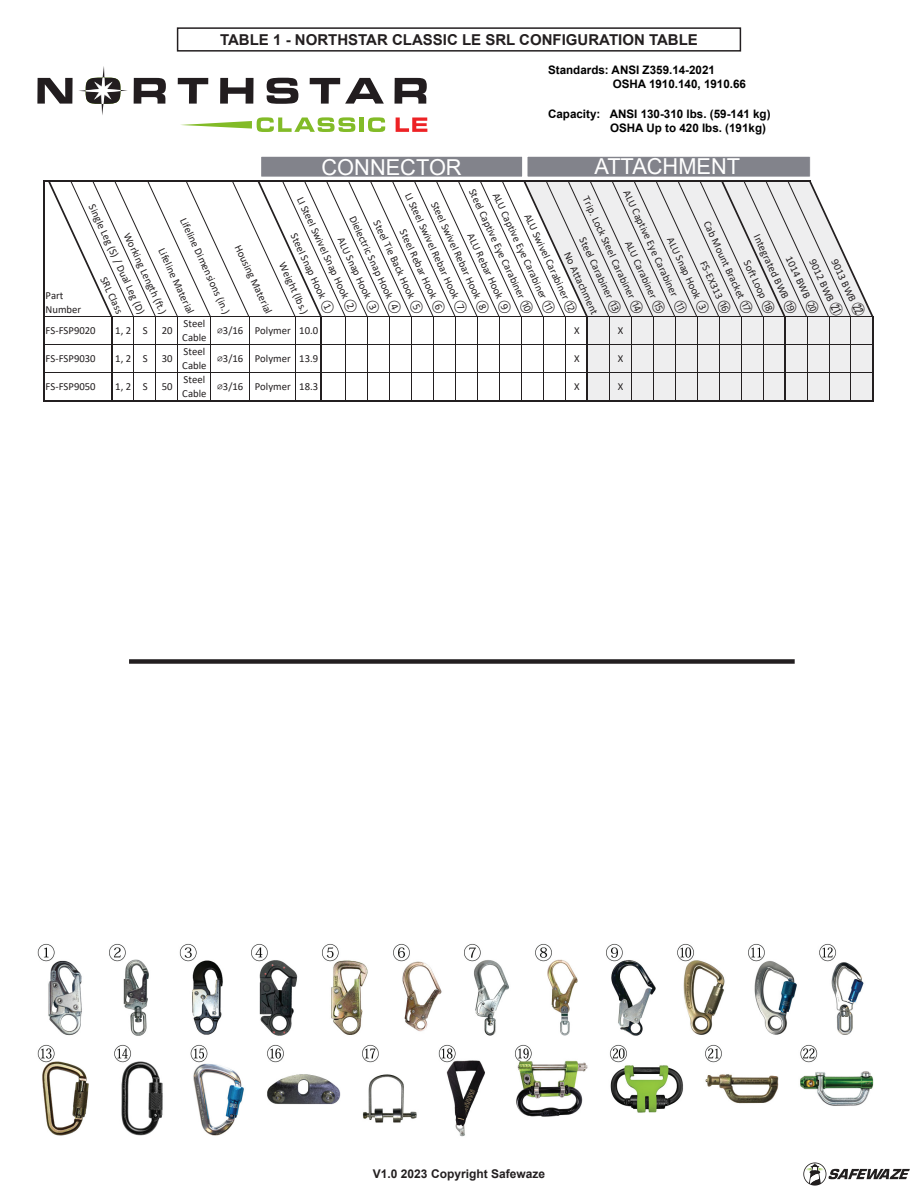
<style>
.page{position:relative;width:918px;height:1188px;background:#fff}
.page>*{position:absolute;margin:0;border:0;box-sizing:border-box;transform-origin:0 0}
.t1{font:21.9px "Arial";color:#fff}
.t2{font:700 15px "Arial";color:#231f20}
.t3{font:700 12px "Arial";color:#231f20}
.t4{font:700 11.7px/14.1px "Arial";color:#000}
.t5{font:10.8px/14px "Calibri";color:#231f20}
.t6{font:10.65px "Calibri";color:#231f20}
.s1{font-family:"MS UI Gothic";font-size:13.2px}
.s2{font-family:"Cambria"}
</style>
<div class="page">
<hr style="left:43px;top:180px;width:2px;height:137px;background:#231f20">
<hr style="left:45px;top:180px;width:67px;height:2px;background:#231f20">
<svg style="left:48px;top:180px;width:826px;height:136px"></svg>
<div style="left:587px;top:316px;width:286px;height:85px;background:#eeeeef"></div>
<hr style="left:45px;top:316px;width:66px;height:1px;background:#231f20">
<hr style="left:113px;top:316px;width:208px;height:1px;background:#231f20">
<hr style="left:322px;top:316px;width:264px;height:1px;background:#231f20">
<hr style="left:588px;top:316px;width:196px;height:1px;background:#231f20">
<hr style="left:45px;top:344px;width:66px;height:1px;background:#231f20">
<hr style="left:113px;top:344px;width:208px;height:1px;background:#231f20">
<hr style="left:322px;top:344px;width:264px;height:1px;background:#231f20">
<hr style="left:588px;top:344px;width:196px;height:1px;background:#231f20">
<hr style="left:45px;top:372px;width:66px;height:1px;background:#231f20">
<hr style="left:113px;top:372px;width:208px;height:1px;background:#231f20">
<hr style="left:322px;top:372px;width:264px;height:1px;background:#231f20">
<hr style="left:588px;top:372px;width:196px;height:1px;background:#231f20">
<hr style="left:43px;top:316px;width:2px;height:86px;background:#231f20">
<hr style="left:111px;top:316px;width:2px;height:86px;background:#231f20">
<hr style="left:133px;top:317px;width:1px;height:83px;background:#231f20">
<hr style="left:155px;top:317px;width:1px;height:83px;background:#231f20">
<hr style="left:177px;top:317px;width:1px;height:83px;background:#231f20">
<hr style="left:210px;top:317px;width:1px;height:83px;background:#231f20">
<hr style="left:249px;top:317px;width:1px;height:83px;background:#231f20">
<hr style="left:295px;top:317px;width:1px;height:83px;background:#231f20">
<hr style="left:321px;top:316px;width:1px;height:86px;background:#231f20">
<hr style="left:345px;top:317px;width:1px;height:83px;background:#231f20">
<hr style="left:367px;top:317px;width:1px;height:83px;background:#231f20">
<hr style="left:389px;top:317px;width:1px;height:83px;background:#231f20">
<hr style="left:411px;top:317px;width:1px;height:83px;background:#231f20">
<hr style="left:433px;top:317px;width:1px;height:83px;background:#231f20">
<hr style="left:455px;top:317px;width:1px;height:83px;background:#231f20">
<hr style="left:477px;top:317px;width:1px;height:83px;background:#231f20">
<hr style="left:499px;top:317px;width:1px;height:83px;background:#231f20">
<hr style="left:521px;top:317px;width:1px;height:83px;background:#231f20">
<hr style="left:543px;top:317px;width:1px;height:83px;background:#231f20">
<hr style="left:565px;top:317px;width:1px;height:83px;background:#231f20">
<hr style="left:586px;top:316px;width:2px;height:86px;background:#231f20">
<hr style="left:609px;top:317px;width:1px;height:83px;background:#231f20">
<hr style="left:631px;top:317px;width:1px;height:83px;background:#231f20">
<hr style="left:653px;top:317px;width:1px;height:83px;background:#231f20">
<hr style="left:675px;top:317px;width:1px;height:83px;background:#231f20">
<hr style="left:697px;top:317px;width:1px;height:83px;background:#231f20">
<hr style="left:719px;top:317px;width:1px;height:83px;background:#231f20">
<hr style="left:741px;top:317px;width:1px;height:83px;background:#231f20">
<hr style="left:763px;top:317px;width:1px;height:83px;background:#231f20">
<hr style="left:784px;top:316px;width:2px;height:86px;background:#231f20">
<hr style="left:807px;top:317px;width:1px;height:83px;background:#231f20">
<hr style="left:829px;top:317px;width:1px;height:83px;background:#231f20">
<hr style="left:851px;top:317px;width:1px;height:83px;background:#231f20">
<hr style="left:872px;top:316px;width:2px;height:86px;background:#231f20">
<hr style="left:786px;top:316px;width:86px;height:1px;background:#231f20">
<hr style="left:786px;top:344px;width:86px;height:1px;background:#231f20">
<hr style="left:786px;top:372px;width:86px;height:1px;background:#231f20">
<hr style="left:45px;top:400px;width:829px;height:2px;background:#231f20">
<div style="left:261px;top:156px;width:262px;height:21px;background:#82838b"></div>
<div style="left:260px;top:156px;width:263px;height:22px;border:1px solid #fff"></div>
<div style="left:527px;top:156px;width:283px;height:21px;background:#82838b"></div>
<div style="left:527px;top:156px;width:284px;height:22px;border:1px solid #fff"></div>
<svg style="left:37px;top:66px;width:90px;height:49px"></svg>
<svg style="left:134px;top:78px;width:32px;height:26px"></svg>
<svg style="left:178px;top:78px;width:30px;height:26px"></svg>
<svg style="left:220px;top:78px;width:34px;height:26px"></svg>
<svg style="left:267px;top:78px;width:31px;height:26px"></svg>
<svg style="left:310px;top:78px;width:74px;height:26px"></svg>
<svg style="left:395px;top:78px;width:32px;height:26px"></svg>
<hr style="left:360px;top:118px;width:4px;height:14px;background:#82bb27">
<svg style="left:368px;top:117px;width:17px;height:15px"></svg>
<svg style="left:396px;top:118px;width:31px;height:14px"></svg>
<svg style="left:180px;top:117px;width:175px;height:15px"></svg>
<img style="left:37px;top:943px;width:837px;height:194px">
<svg style="left:803px;top:1163px;width:107px;height:23px"></svg>
<div style="left:129px;top:659px;width:666px;height:5px;background:#231f20"></div>
<div style="left:177px;top:27px;width:564px;height:25px;border:2px solid #231f20"></div>
<p class="t2" style="left:220px;top:29px;width:479px">TABLE 1 - NORTHSTAR CLASSIC LE SRL CONFIGURATION TABLE</p>
<p class="t4" style="left:613px;top:63px;width:135px;text-indent:-65px">Standards: ANSI Z359.14-2021<br>OSHA 1910.140, 1910.66</p>
<p class="t4" style="left:610px;top:107px;width:162px;text-indent:-62px">Capacity: ANSI 130-310 lbs. (59-141 kg)<br>OSHA Up to 420 lbs. (191kg)</p>
<p class="t1" style="left:322px;top:152px;width:142px">CONNECTOR</p>
<p class="t1" style="left:594px;top:152px;width:147px">ATTACHMENT</p>
<p class="t6" style="left:479px;top:186px;width:138px;rotate:65deg">Steel Captive Eye Carabiner ⑩</p>
<p class="t6" style="left:633px;top:188px;width:136px;rotate:65deg">ALU Captive Eye Carabiner ⑪</p>
<p class="t6" style="left:502px;top:190px;width:134px;rotate:65deg">ALU Captive Eye Carabiner ⑪</p>
<p class="t6" style="left:414px;top:190px;width:133px;rotate:65deg">LI Steel Swivel Rebar Hook ⑦</p>
<p class="t6" style="left:592px;top:194px;width:129px;rotate:65deg">Trip. Lock Steel Carabiner ⑭</p>
<p class="t6" style="left:307px;top:194px;width:129px;rotate:65deg">LI Steel Swivel Snap Hook ②</p>
<p class="t6" style="left:441px;top:199px;width:124px;rotate:65deg">Steel Swivel Rebar Hook ⑧</p>
<p class="t6" style="left:98px;top:202px;width:121px;rotate:65deg">Single Leg (S) / Dual Leg (D)</p>
<p class="t6" style="left:534px;top:211px;width:111px;rotate:65deg">ALU Swivel Carabiner ⑫</p>
<p class="t6" style="left:359px;top:213px;width:108px;rotate:65deg">Dielectric Snap Hook ④</p>
<p class="t6" style="left:190px;top:215px;width:106px;rotate:65deg">Lifeline Dimensions (in.)</p>
<p class="t6" style="left:383px;top:217px;width:104px;rotate:65deg">Steel Tie Back Hook ⑤</p>
<p class="t6" style="left:713px;top:219px;width:102px;rotate:65deg">Cab Mount Bracket ⑰</p>
<p class="t6" style="left:409px;top:227px;width:93px;rotate:65deg">Steel Rebar Hook ⑥</p>
<p class="t6" style="left:133px;top:230px;width:89px;rotate:65deg">Working Length (ft.)</p>
<p class="t6" style="left:477px;top:231px;width:89px;rotate:65deg">ALU Rebar Hook ⑨</p>
<p class="t6" style="left:300px;top:231px;width:89px;rotate:65deg">Steel Snap Hook ①</p>
<p class="t6" style="left:763px;top:232px;width:88px;rotate:65deg">Integrated BWB ⑲</p>
<p class="t6" style="left:677px;top:234px;width:85px;rotate:65deg">ALU Snap Hook ③</p>
<p class="t6" style="left:347px;top:234px;width:85px;rotate:65deg">ALU Snap Hook ③</p>
<p class="t6" style="left:589px;top:235px;width:85px;rotate:65deg">Steel Carabiner ⑬</p>
<p class="t6" style="left:635px;top:238px;width:81px;rotate:65deg">ALU Carabiner ⑮</p>
<p class="t6" style="left:244px;top:242px;width:76px;rotate:65deg">Housing Material</p>
<p class="t6" style="left:168px;top:246px;width:73px;rotate:65deg">Lifeline Material</p>
<p class="t6" style="left:574px;top:250px;width:69px;rotate:65deg">No Attachment</p>
<p class="t6" style="left:795px;top:254px;width:64px;rotate:65deg">1014 BWB ⑳</p>
<p class="t6" style="left:841px;top:257px;width:63px;rotate:65deg">9013 BWB <span class="s1">㉒</span></p>
<p class="t6" style="left:819px;top:257px;width:62px;rotate:65deg">9012 BWB <span class="s1">㉑</span></p>
<p class="t6" style="left:753px;top:257px;width:60px;rotate:65deg">Soft Loop ⑱</p>
<p class="t6" style="left:710px;top:258px;width:58px;rotate:65deg">FS-EX313 ⑯</p>
<p class="t6" style="left:289px;top:260px;width:57px;rotate:65deg">Weight (lbs.)</p>
<p class="t6" style="left:110px;top:274px;width:41px;rotate:65deg">SRL Class</p>
<p class="t5" style="left:46px;top:288px;width:37px">Part<br>Number</p>
<p class="t5" style="left:46px;top:323px;width:52px">FS-FSP9020</p>
<p class="t5" style="left:115px;top:323px;width:34px">1,2 S</p>
<p class="t5" style="left:162px;top:323px;width:12px">20</p>
<p class="t5" style="left:182px;top:316px;width:26px">Steel<br>Cable</p>
<p class="t5" style="left:217px;top:323px;width:103px"><span class="s2">⌀</span>3/16 Polymer 10.0</p>
<p class="t5" style="left:574px;top:323px;width:7px">X</p>
<p class="t5" style="left:618px;top:323px;width:7px">X</p>
<p class="t5" style="left:46px;top:351px;width:52px">FS-FSP9030</p>
<p class="t5" style="left:115px;top:351px;width:34px">1,2 S</p>
<p class="t5" style="left:162px;top:351px;width:12px">30</p>
<p class="t5" style="left:182px;top:344px;width:26px">Steel<br>Cable</p>
<p class="t5" style="left:217px;top:351px;width:103px"><span class="s2">⌀</span>3/16 Polymer 13.9</p>
<p class="t5" style="left:574px;top:351px;width:7px">X</p>
<p class="t5" style="left:618px;top:351px;width:7px">X</p>
<p class="t5" style="left:46px;top:379px;width:52px">FS-FSP9050</p>
<p class="t5" style="left:115px;top:379px;width:34px">1,2 S</p>
<p class="t5" style="left:162px;top:379px;width:12px">50</p>
<p class="t5" style="left:182px;top:372px;width:26px">Steel<br>Cable</p>
<p class="t5" style="left:217px;top:379px;width:103px"><span class="s2">⌀</span>3/16 Polymer 18.3</p>
<p class="t5" style="left:574px;top:379px;width:7px">X</p>
<p class="t5" style="left:618px;top:379px;width:7px">X</p>
<p class="t3" style="left:373px;top:1165px;width:174px">V1.0 2023 Copyright Safewaze</p>
</div>
